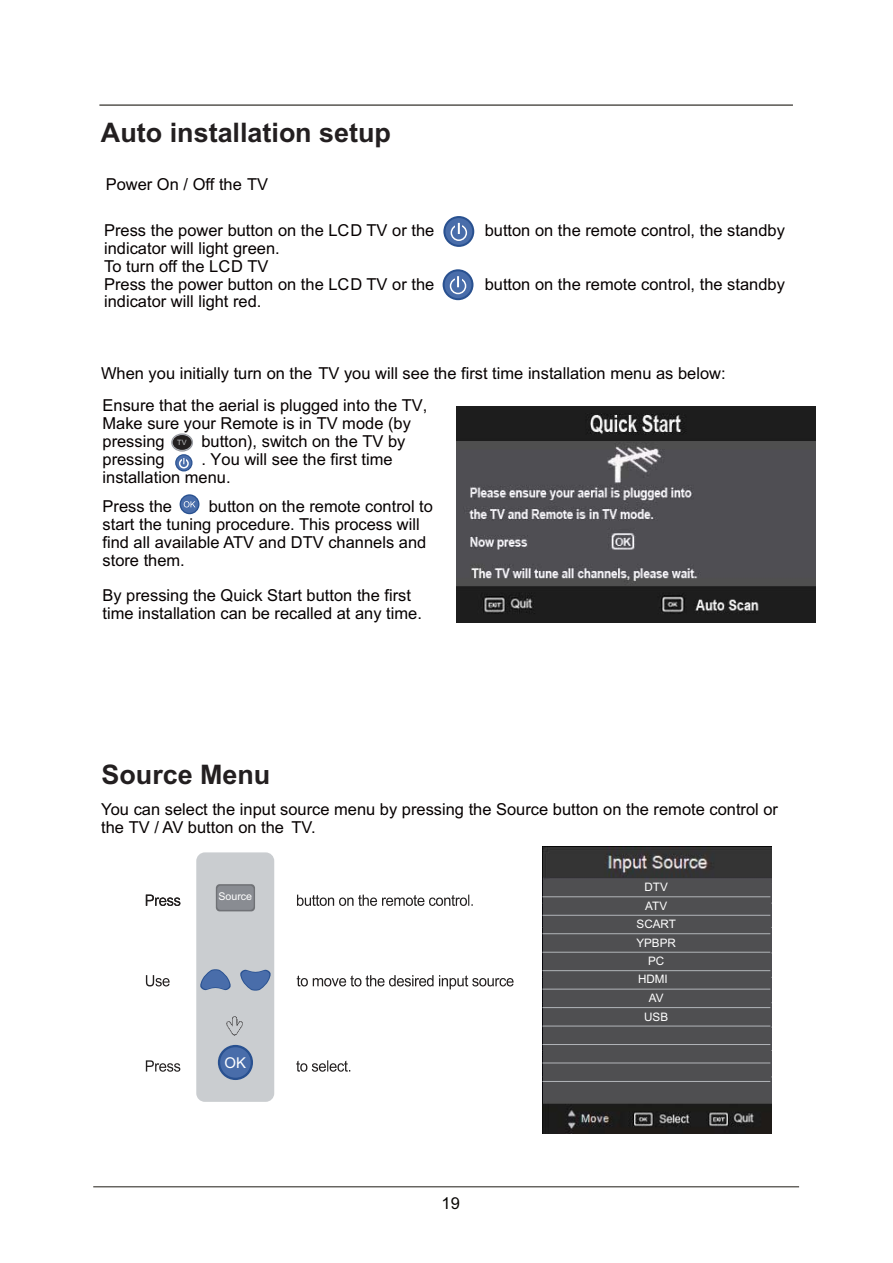
<style>
.page{position:relative;width:893px;height:1263px;background:#fff}
.page>*{position:absolute;margin:0;border:0;box-sizing:border-box;transform-origin:0 0}
.t1{font:700 27px "Arial";color:#231f20}
.t2{font:16.5px/17.9px "Arial";color:#060101}
.t3{font:16.5px "Arial";color:#070503}
.t4{font:14.85px "Arial";color:#fff}
.t5{font:11.7px/18.5px "Arial";color:#fff;text-align:center}
.t6{font:10.65px "Arial";color:#fff}
.t7{font:7.35px "Arial";color:#bfc1c3}
</style>
<div class="page">
<div style="left:196px;top:852px;width:78px;height:250px;background:#cacdd0;border-radius:9px"></div>
<svg style="left:146px;top:895px;width:34px;height:11px"></svg>
<svg style="left:297px;top:895px;width:176px;height:11px"></svg>
<svg style="left:146px;top:975px;width:24px;height:11px"></svg>
<svg style="left:297px;top:975px;width:136px;height:11px"></svg>
<svg style="left:439px;top:975px;width:74px;height:14px"></svg>
<svg style="left:146px;top:1060px;width:34px;height:12px"></svg>
<svg style="left:296px;top:1060px;width:54px;height:12px"></svg>
<img style="left:226px;top:1016px;width:17px;height:20px">
<div style="left:216px;top:884px;width:39px;height:27px;background:#77797e;border-radius:4px"></div>
<div style="left:217px;top:886px;width:37px;height:24px;background:#898c92;border-radius:4px"></div>
<svg style="left:200px;top:969px;width:31px;height:22px"></svg>
<svg style="left:240px;top:969px;width:31px;height:22px"></svg>
<div style="left:218px;top:1045px;width:35px;height:35px;background:#295190;border-radius:50%"></div>
<div style="left:220px;top:1047px;width:31px;height:31px;background:#496daa;border-radius:50%"></div>
<svg style="left:175px;top:454px;width:17px;height:18px"></svg>
<svg style="left:176px;top:455px;width:15px;height:15px"></svg>
<div style="left:179px;top:459px;width:10px;height:9px;border:1px solid #fff;border-radius:50%"></div>
<svg style="left:182px;top:458px;width:4px;height:7px"></svg>
<svg style="left:171px;top:433px;width:22px;height:19px"></svg>
<svg style="left:172px;top:434px;width:20px;height:17px"></svg>
<div style="left:173px;top:435px;width:19px;height:15px;background:#232020;border-radius:50%"></div>
<svg style="left:180px;top:494px;width:19px;height:20px"></svg>
<div style="left:181px;top:496px;width:17px;height:17px;background:#496daa;border-radius:50%"></div>
<svg style="left:184px;top:501px;width:11px;height:6px"></svg>
<hr style="left:93px;top:1186px;width:706px;height:1px;background:#1f1c16">
<hr style="left:99px;top:105px;width:694px;height:1px;background:#1f1c16">
<img style="left:542px;top:846px;width:229px;height:288px">
<img style="left:457px;top:406px;width:358px;height:217px">
<div style="left:543px;top:880px;width:228px;height:221px;background:#4f4f51"></div>
<hr style="left:542px;top:896px;width:228px;height:1px;background:#b2b5b9">
<hr style="left:542px;top:915px;width:228px;height:1px;background:#b2b5b9">
<hr style="left:542px;top:933px;width:228px;height:1px;background:#b2b5b9">
<hr style="left:542px;top:952px;width:228px;height:1px;background:#b2b5b9">
<hr style="left:542px;top:970px;width:228px;height:1px;background:#b2b5b9">
<hr style="left:542px;top:989px;width:228px;height:1px;background:#b2b5b9">
<hr style="left:542px;top:1007px;width:228px;height:1px;background:#b2b5b9">
<hr style="left:542px;top:1026px;width:228px;height:1px;background:#b2b5b9">
<hr style="left:542px;top:1044px;width:228px;height:1px;background:#b2b5b9">
<hr style="left:542px;top:1063px;width:228px;height:1px;background:#b2b5b9">
<hr style="left:542px;top:1081px;width:228px;height:1px;background:#b2b5b9">
<svg style="left:443px;top:216px;width:31px;height:31px"></svg>
<svg style="left:445px;top:218px;width:27px;height:27px"></svg>
<div style="left:451px;top:224px;width:16px;height:17px;border:1px solid #fff;border-radius:50%"></div>
<svg style="left:455px;top:223px;width:7px;height:12px"></svg>
<svg style="left:458px;top:223px;width:2px;height:11px"></svg>
<svg style="left:443px;top:269px;width:30px;height:31px"></svg>
<div style="left:445px;top:271px;width:26px;height:27px;background:#496daa;border-radius:50%"></div>
<div style="left:450px;top:278px;width:16px;height:16px;border:1px solid #fff;border-radius:50%"></div>
<div style="left:454px;top:276px;width:7px;height:13px;background:#496daa"></div>
<svg style="left:457px;top:276px;width:2px;height:11px"></svg>
<h1 class="t1" style="left:101px;top:123px;width:291px">Auto installation setup</h1>
<p class="t2" style="left:106px;top:176px;width:164px">Power On / Off the TV</p>
<p class="t2" style="left:104px;top:223px;width:332px">Press the power button on the LCD TV or the</p>
<p class="t2" style="left:485px;top:223px;width:302px">button on the remote control, the standby</p>
<p class="t2" style="left:104px;top:241px;width:332px">indicator will light green.<br>To turn off the LCD TV<br>Press the power button on the LCD TV or the</p>
<p class="t2" style="left:485px;top:276px;width:302px">button on the remote control, the standby</p>
<p class="t2" style="left:104px;top:294px;width:159px">indicator will light red.</p>
<p class="t2" style="left:101px;top:358px;width:626px;line-height:32.2px">When you initially turn on the TV you will see the first time installation menu as below:<br>Ensure that the aerial is plugged into the TV,</p>
<p class="t2" style="left:103px;top:416px;width:310px">Make sure your Remote is in TV mode (by pressing</p>
<p class="t2" style="left:201px;top:434px;width:206px">button), switch on the TV by</p>
<p class="t7" style="left:177px;top:440px;width:11px">TV</p>
<p class="t2" style="left:103px;top:452px;width:292px;text-indent:99px">. You will see the first time installation menu.</p>
<p class="t2" style="left:103px;top:498px;width:71px">Press the</p>
<p class="t2" style="left:103px;top:452px;width:64px">pressing</p>
<p class="t2" style="left:103px;top:498px;width:332px;text-indent:106px">button on the remote control to start the tuning procedure. This process will find all available ATV and DTV channels and store them.</p>
<p class="t2" style="left:103px;top:588px;width:321px">By pressing the Quick Start button the first time installation can be recalled at any time.</p>
<h1 class="t1" style="left:102px;top:765px;width:170px">Source Menu</h1>
<p class="t2" style="left:101px;top:802px;width:678px">You can select the input source menu by pressing the Source button on the remote control or the TV / AV button on the TV.</p>
<p class="t6" style="left:218px;top:893px;width:35px">Source</p>
<p class="t4" style="left:224px;top:1057px;width:23px">OK</p>
<p class="t3" style="left:442px;top:1197px;width:20px">19</p>
<p class="t5" style="left:636px;top:879px;width:41px">DTV<br>ATV<br>SCART<br>YPBPR<br>PC<br>HDMI<br>AV<br>USB</p>
</div>
